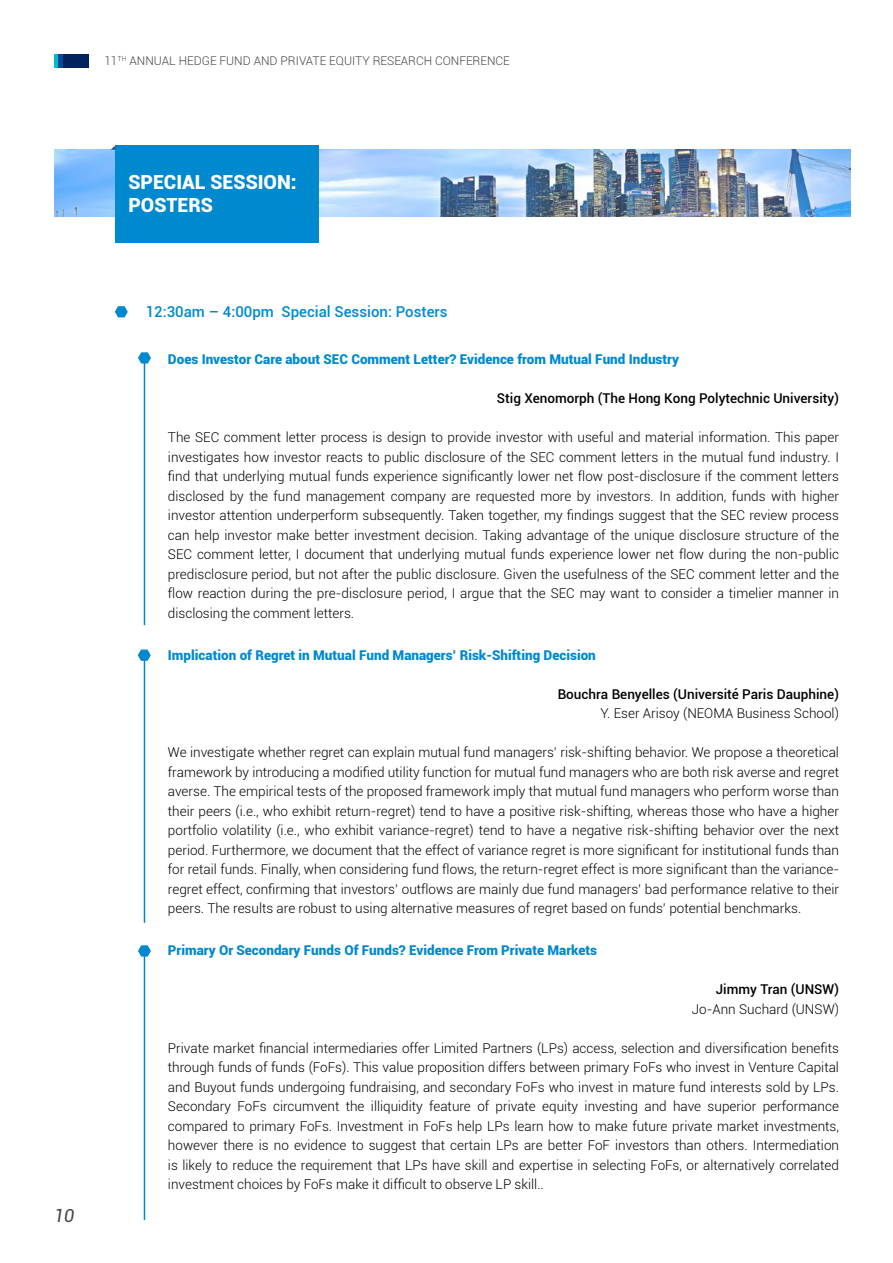
<style>
.page{position:relative;width:893px;height:1263px;background:#fff}
.page>*{position:absolute;margin:0;border:0;box-sizing:border-box;transform-origin:0 0}
.t1{font:900 19.5px "Roboto";color:#fff}
.t2{font:italic 18px "Roboto";color:#464547}
.t3{font:500 15px "Roboto";color:#0089cf}
.t4{font:300 13.5px/19.5px "Roboto";color:#000;text-align:justify}
.t5{font:900 13.5px "Roboto";color:#0089cf}
.t6{font:500 13.5px "Roboto";color:#000}
.t7{font:300 12px "Roboto";color:#464547}
</style>
<div class="page">
<div style="left:54px;top:54px;width:6px;height:14px;background:#00bbce"></div>
<svg style="left:58px;top:54px;width:6px;height:14px"></svg>
<div style="left:64px;top:54px;width:25px;height:14px;background:#00215b"></div>
<img style="left:54px;top:150px;width:796px;height:66px">
<div style="left:115px;top:146px;width:204px;height:97px;background:#0089cf"></div>
<svg style="left:111px;top:146px;width:4px;height:4px"></svg>
<svg style="left:115px;top:306px;width:13px;height:11px"></svg>
<svg style="left:138px;top:352px;width:13px;height:12px"></svg>
<hr style="left:144px;top:358px;width:1px;height:267px;background:#0089cf">
<hr style="left:144px;top:655px;width:1px;height:268px;background:#0089cf">
<hr style="left:144px;top:952px;width:1px;height:268px;background:#0089cf">
<svg style="left:138px;top:649px;width:13px;height:12px"></svg>
<svg style="left:138px;top:945px;width:13px;height:11px"></svg>
<p class="t7" style="left:104px;top:53px;width:407px">11<sup>th</sup> annual hedge fund and private equity research conference</p>
<h2 class="t2" style="left:54px;top:1203px;width:22px">10</h2>
<h1 class="t1" style="left:128px;top:168px;width:24px">Specia</h1>
<h1 class="t1" style="left:195px;top:168px;width:40px">l Session</h1>
<h1 class="t1" style="left:291px;top:168px;width:7px">:</h1>
<h1 class="t1" style="left:128px;top:191px;width:26px">Posters</h1>
<p class="t3" style="left:146px;top:302px;width:303px">12:30am – 4:00pm Special Session: Posters</p>
<p class="t5" style="left:168px;top:350px;width:513px">Does Investor Care about SEC Comment Letter? Evidence from Mutual Fund Industry</p>
<p class="t6" style="left:497px;top:389px;width:343px">Stig Xenomorph (The Hong Kong Polytechnic University)</p>
<p class="t4" style="left:168px;top:427px;width:672px">The SEC comment letter process is design to provide investor with useful and material information. This paper investigates how investor reacts to public disclosure of the SEC comment letters in the mutual fund industry. I find that underlying mutual funds experience significantly lower net flow post-disclosure if the comment letters disclosed by the fund management company are requested more by investors. In addition, funds with higher investor attention underperform subsequently. Taken together, my findings suggest that the SEC review process can help investor make better investment decision. Taking advantage of the unique disclosure structure of the SEC comment letter, I document that underlying mutual funds experience lower net flow during the non-public predisclosure period, but not after the public disclosure. Given the usefulness of the SEC comment letter and the flow reaction during the pre-disclosure period, I argue that the SEC may want to consider a timelier manner in disclosing the comment letters.</p>
<p class="t5" style="left:168px;top:645px;width:429px">Implication of Regret in Mutual Fund Managers’ Risk-Shifting Decision</p>
<p class="t6" style="left:558px;top:684px;width:283px">Bouchra Benyelles (Université Paris Dauphine)</p>
<p class="t4" style="left:600px;top:703px;width:240px">Y. Eser Arisoy (NEOMA Business School)</p>
<p class="t4" style="left:168px;top:742px;width:672px">We investigate whether regret can explain mutual fund managers’ risk-shifting behavior. We propose a theoretical framework by introducing a modified utility function for mutual fund managers who are both risk averse and regret averse. The empirical tests of the proposed framework imply that mutual fund managers who perform worse than their peers (i.e., who exhibit return-regret) tend to have a positive risk-shifting, whereas those who have a higher portfolio volatility (i.e., who exhibit variance-regret) tend to have a negative risk-shifting behavior over the next period. Furthermore, we document that the effect of variance regret is more significant for institutional funds than for retail funds. Finally, when considering fund flows, the return-regret effect is more significant than the variance&shy;regret effect, confirming that investors’ outflows are mainly due fund managers’ bad performance relative to their peers. The results are robust to using alternative measures of regret based on funds’ potential benchmarks.</p>
<p class="t5" style="left:168px;top:941px;width:431px">Primary Or Secondary Funds Of Funds? Evidence From Private Markets</p>
<p class="t6" style="left:716px;top:980px;width:125px">Jimmy Tran (UNSW)</p>
<p class="t4" style="left:692px;top:999px;width:149px">Jo-Ann Suchard (UNSW)</p>
<p class="t4" style="left:168px;top:1038px;width:672px">Private market financial intermediaries offer Limited Partners (LPs) access, selection and diversification benefits through funds of funds (FoFs). This value proposition differs between primary FoFs who invest in Venture Capital and Buyout funds undergoing fundraising, and secondary FoFs who invest in mature fund interests sold by LPs.<br>Secondary FoFs circumvent the illiquidity feature of private equity investing and have superior performance compared to primary FoFs. Investment in FoFs help LPs learn how to make future private market investments, however there is no evidence to suggest that certain LPs are better FoF investors than others. Intermediation is likely to reduce the requirement that LPs have skill and expertise in selecting FoFs, or alternatively correlated investment choices by FoFs make it difficult to observe LP skill..</p>
</div>
